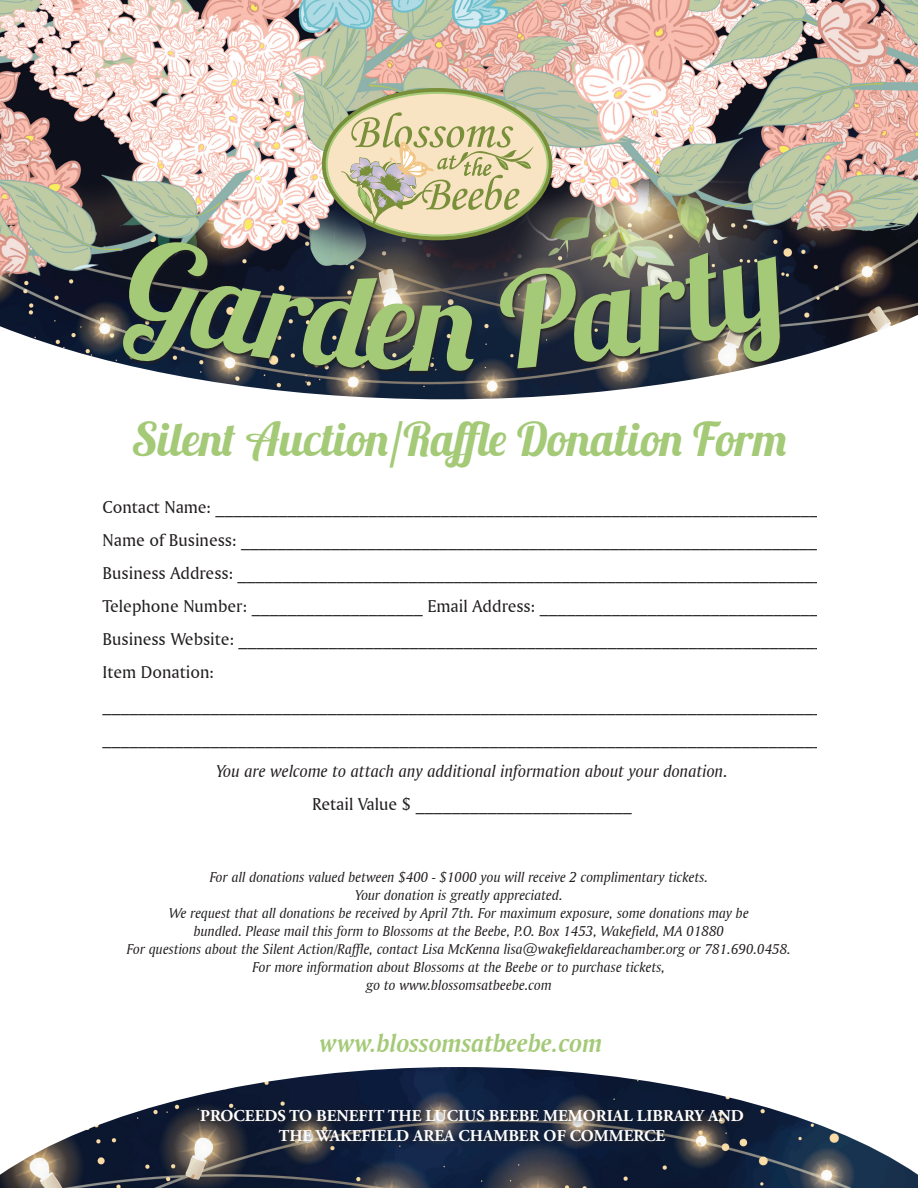
<style>
.page{position:relative;width:918px;height:1188px;background:#fff}
.page>*{position:absolute;margin:0;border:0;box-sizing:border-box;transform-origin:0 0}
.t1{font:130.5px "Lobster 1.3";color:#a4ca78}
.t2{font:46.5px "Lobster 1.3";color:#a4ca78}
.t3{font:27px "Amerigo BT Bold Italic A";color:#a4ca78}
.t4{font:18px/33px "Amerigo BT Roman A";color:#231f20}
.t5{font:18px "Amerigo BT Italic A";color:#231f20}
.t6{font:700 16.5px/19.8px "Adobe Garamond Pro";color:#fff;text-align:center}
.t7{font:15px/18px "Amerigo BT Italic A";color:#231f20;text-align:center}
</style>
<div class="page">
<img style="left:0;top:0;width:918px;height:399px">
<img style="left:0;top:1067px;width:918px;height:121px">
<div style="left:195px;top:1104px;width:556px;height:47px;background:#231f20;opacity:.75"></div>
<div style="left:122px;top:242px;width:661px;height:133px;background:#231f20;opacity:.75"></div>
<svg style="left:324px;top:90px;width:226px;height:148px;background:#dad3a5"></svg>
<svg style="left:341px;top:112px;width:192px;height:112px;background:#d5cba2"></svg>
<svg style="left:113px;top:233px;width:311px;height:138px;background:#35383f"></svg>
<svg style="left:497px;top:250px;width:304px;height:119px;background:#424347"></svg>
<h1 class="t1" style="left:414px;top:240px;width:65px">n</h1>
<h2 class="t2" style="left:132px;top:410px;width:656px">Silent Auction/Raffle Donation Form</h2>
<p class="t4" style="left:103px;top:490px;width:732px">Contact Name: ____________________________________________________________________ Name of Business: _________________________________________________________________ Business Address: __________________________________________________________________ Telephone Number: ___________________ Email Address: _______________________________ Business Website: __________________________________________________________________ Item Donation: ________________________________________________________________________________ _________________________________________________________________________________</p>
<p class="t5" style="left:216px;top:760px;width:513px">You are welcome to attach any additional information about your donation.</p>
<p class="t4" style="left:312px;top:787px;width:321px">Retail Value $ ________________________</p>
<p class="t7" style="left:127px;top:867px;width:666px">For all donations valued between $400 - $1000 you will receive 2 complimentary tickets.<br>Your donation is greatly appreciated.<br>We request that all donations be received by April 7th. For maximum exposure, some donations may be<br>bundled. Please mail this form to Blossoms at the Beebe, P.O. Box 1453, Wakefield, MA 01880<br>For questions about the Silent Action/Raffle, contact Lisa McKenna lisa@wakefieldareachamber.org or 781.690.0458.<br>For more information about Blossoms at the Beebe or to purchase tickets,<br>go to www.blossomsatbeebe.com</p>
<h3 class="t3" style="left:319px;top:1027px;width:285px">www.blossomsatbeebe.com</h3>
<p class="t6" style="left:200px;top:1106px;width:545px">PROCEEDS TO BENEFIT THE LUCIUS BEEBE MEMORIAL LIBRARY AND<br>THE WAKEFIELD AREA CHAMBER OF COMMERCE</p>
</div>
